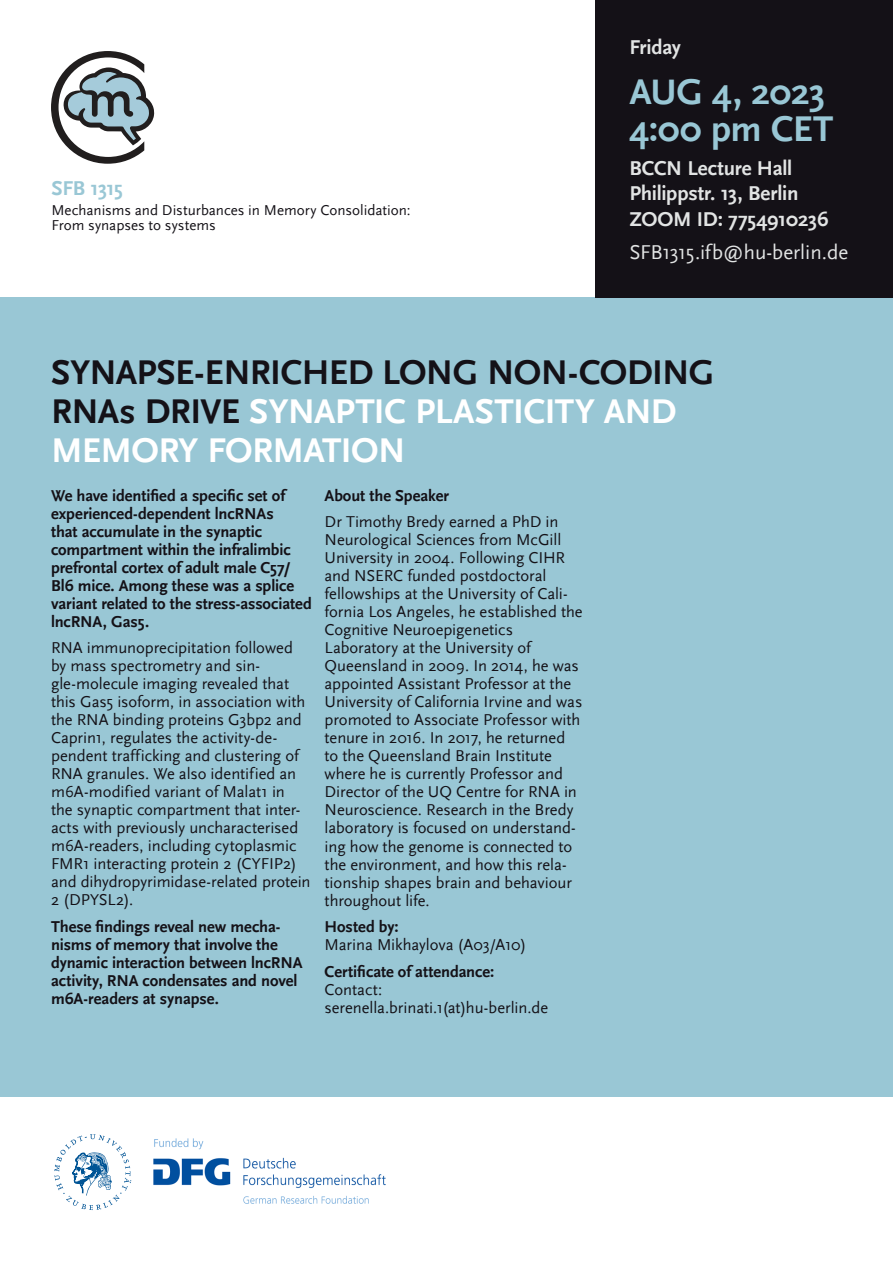
<style>
.page{position:relative;width:893px;height:1263px;background:#fff}
.page>*{position:absolute;margin:0;border:0;box-sizing:border-box;transform-origin:0 0}
.t1{font:700 37.5px/37.5px "HU Scala Sans";letter-spacing:-.01em;color:#99c7d5}
.t2{font:700 36px/39px "HU Scala Sans";letter-spacing:-.015em;color:#141117}
.t3{font:700 21px/25.2px "HU Scala Sans";letter-spacing:-.015em;color:#e2e4e4}
.t4{font:21px "HU Scala Sans";color:#e2e4e4}
.t5{font:700 21px "HU Scala Sans";letter-spacing:-.025em;color:#99c7d5}
.t6{font:16.5px/18px "HU Scala Sans";letter-spacing:-.005em;color:#141117}
.t7{font:700 16.5px/18px "HU Scala Sans";letter-spacing:-.005em;color:#141117}
.t8{font:15px/15px "HU Scala Sans";color:#141117}
.s1{color:#fff}
</style>
<div class="page">
<img style="left:153px;top:1138px;width:233px;height:66px">
<svg style="left:54px;top:1134px;width:77px;height:76px"></svg>
<svg style="left:51px;top:51px;width:103px;height:113px"></svg>
<div style="left:0;top:298px;width:893px;height:799px;background:#99c7d5"></div>
<div style="left:595px;top:0;width:298px;height:298px;background:#141117"></div>
<p class="t5" style="left:51px;top:176px;width:73px">SFB 1315</p>
<p class="t8" style="left:51px;top:202px;width:361px">Mechanisms and Disturbances in Memory Consolidation:<br>From synapses to systems</p>
<p class="t3" style="left:629px;top:35px;width:53px">Friday</p>
<h1 class="t1" style="left:629px;top:74px;width:205px">AUG 4, 2023<br>4:00 pm CET</h1>
<p class="t3" style="left:629px;top:156px;width:201px">BCCN Lecture Hall<br>Philippstr. 13, Berlin<br>ZOOM ID: 7754910236</p>
<p class="t4" style="left:629px;top:241px;width:220px">SFB1315.ifb@hu-berlin.de</p>
<h2 class="t2" style="left:51px;top:353px;width:665px">SYNAPSE-ENRICHED LONG NON-CODING<br>RNAs DRIVE <span class="s1">SYNAPTIC PLASTICITY AND<br>MEMORY FORMATION</span></h2>
<p class="t7" style="left:51px;top:487px;width:262px">We have identified a specific set of experienced-dependent lncRNAs<br>that accumulate in the synaptic compartment within the infralimbic prefrontal cortex of adult male C57/<br>Bl6 mice. Among these was a splice variant related to the stress-associated lncRNA, Gas5.</p>
<p class="t6" style="left:51px;top:639px;width:261px">RNA immunoprecipitation followed by mass spectrometry and sin&shy;gle-molecule imaging revealed that this Gas5 isoform, in association with the RNA binding proteins G3bp2 and Caprin1, regulates the activity-de&shy;pendent trafficking and clustering of RNA granules. We also identified an m6A-modified variant of Malat1 in the synaptic compartment that inter&shy;acts with previously uncharacterised m6A-readers, including cytoplasmic FMR1 interacting protein 2 (CYFIP2) and dihydropyrimidase-related protein 2 (DPYSL2).</p>
<p class="t7" style="left:51px;top:918px;width:253px">These findings reveal new mecha&shy;nisms of memory that involve the dynamic interaction between lncRNA activity, RNA condensates and novel m6A-readers at synapse.</p>
<p class="t7" style="left:325px;top:487px;width:126px">About the Speaker</p>
<p class="t6" style="left:325px;top:513px;width:260px">Dr Timothy Bredy earned a PhD in Neurological Sciences from McGill University in 2004. Following CIHR and NSERC funded postdoctoral fellowships at the University of Cali&shy;fornia Los Angeles, he established the Cognitive Neuroepigenetics Laboratory at the University of Queensland in 2009. In 2014, he was appointed Assistant Professor at the University of California Irvine and was promoted to Associate Professor with tenure in 2016. In 2017, he returned to the Queensland Brain Institute where he is currently Professor and Director of the UQ Centre for RNA in Neuroscience. Research in the Bredy laboratory is focused on understand&shy;ing how the genome is connected to the environment, and how this rela&shy;tionship shapes brain and behaviour throughout life.</p>
<p class="t7" style="left:325px;top:918px;width:76px">Hosted by:</p>
<p class="t6" style="left:325px;top:936px;width:203px">Marina Mikhaylova (A03/A10)</p>
<p class="t7" style="left:325px;top:962px;width:171px">Certificate of attendance:</p>
<p class="t6" style="left:325px;top:980px;width:225px">Contact: serenella.brinati.1(at)hu-berlin.de</p>
</div>
